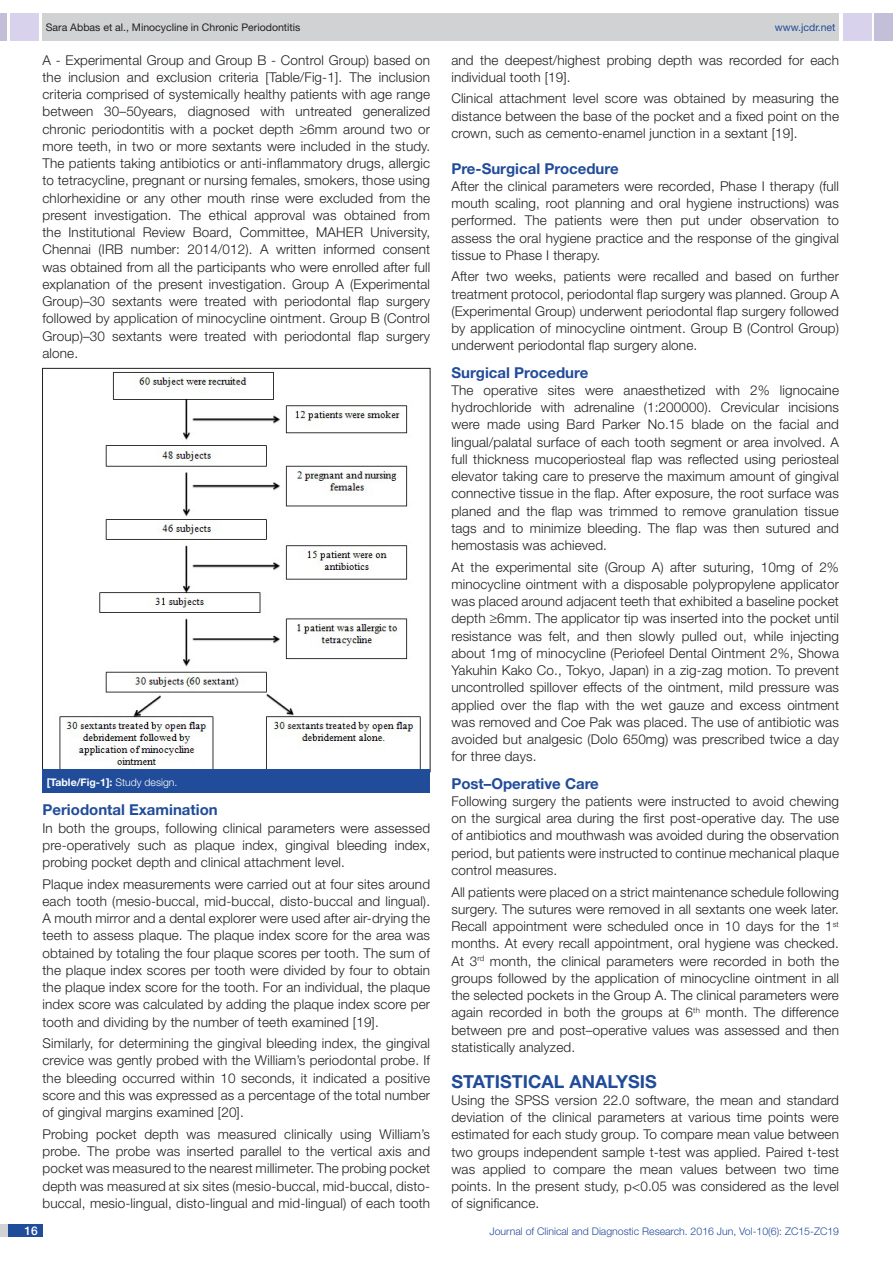
<style>
.page{position:relative;width:893px;height:1263px;background:#fff}
.page>*{position:absolute;margin:0;border:0;box-sizing:border-box;transform-origin:0 0}
.Heading{font:700 18px "Helvetica Neue";color:#214c99}
.Level_2{font:700 15px "Helvetica Neue";color:#214c99}
.Body_text{font:300 13.5px/17.2px "Helvetica Neue";letter-spacing:.01em;color:#231f20;text-align:justify}
.t1{font:500 12px "Helvetica Neue";color:#fff}
.t2{font:300 10.5px "Helvetica Neue";color:#214c99}
.t3{font:10.5px "Helvetica Neue";color:#231f20}
.Table_text{font:700 10.5px "Helvetica Neue";color:#fff}
.t4{font:10.5px "Helvetica Neue";color:#214c99}
.s1{font-weight:300}
</style>
<div class="page">
<div style="left:0;top:13px;width:7px;height:28px;background:#c3bfd8"></div>
<div style="left:10px;top:13px;width:29px;height:28px;background:#d9d2ec"></div>
<div style="left:43px;top:13px;width:796px;height:28px;background:#d1d2d4"></div>
<div style="left:875px;top:13px;width:18px;height:28px;background:#c3bfd8"></div>
<div style="left:843px;top:13px;width:29px;height:28px;background:#d9d2ec"></div>
<div style="left:0;top:1224px;width:43px;height:13px;background:#d1d2d4"></div>
<div style="left:8px;top:1224px;width:35px;height:13px;background:#214c99"></div>
<img style="left:59px;top:370px;width:362px;height:399px">
<div style="left:43px;top:769px;width:387px;height:24px;background:#214c99"></div>
<p class="t3" style="left:46px;top:21px;width:256px">Sara Abbas et al., Minocycline in Chronic Periodontitis</p>
<p class="t4" style="left:775px;top:21px;width:62px">www.jcdr.net</p>
<p class="Body_text" style="left:43px;top:51px;width:389px">A - Experimental Group and Group B - Control Group) based on the inclusion and exclusion criteria [Table/Fig-1]. The inclusion criteria comprised of systemically healthy patients with age range between 30–50years, diagnosed with untreated generalized chronic periodontitis with a pocket depth ≥6mm around two or more teeth, in two or more sextants were included in the study.<br>The patients taking antibiotics or anti-inflammatory drugs, allergic to tetracycline, pregnant or nursing females, smokers, those using chlorhexidine or any other mouth rinse were excluded from the present investigation. The ethical approval was obtained from the Institutional Review Board, Committee, MAHER University, Chennai (IRB number: 2014/012). A written informed consent was obtained from all the participants who were enrolled after full explanation of the present investigation. Group A (Experimental Group)–30 sextants were treated with periodontal flap surgery followed by application of minocycline ointment. Group B (Control Group)–30 sextants were treated with periodontal flap surgery alone.</p>
<p class="Body_text" style="left:451px;top:51px;width:389px">and the deepest/highest probing depth was recorded for each individual tooth [19].</p>
<p class="Body_text" style="left:451px;top:90px;width:389px">Clinical attachment level score was obtained by measuring the distance between the base of the pocket and a fixed point on the crown, such as cemento-enamel junction in a sextant [19].</p>
<p class="Level_2" style="left:451px;top:159px;width:169px">Pre-Surgical Procedure</p>
<p class="Body_text" style="left:451px;top:177px;width:389px">After the clinical parameters were recorded, Phase I therapy (full mouth scaling, root planning and oral hygiene instructions) was performed. The patients were then put under observation to assess the oral hygiene practice and the response of the gingival tissue to Phase I therapy.</p>
<p class="Body_text" style="left:451px;top:268px;width:389px">After two weeks, patients were recalled and based on further treatment protocol, periodontal flap surgery was planned. Group A (Experimental Group) underwent periodontal flap surgery followed by application of minocycline ointment. Group B (Control Group) underwent periodontal flap surgery alone.</p>
<p class="Level_2" style="left:451px;top:363px;width:138px">Surgical Procedure</p>
<p class="Body_text" style="left:451px;top:381px;width:389px">The operative sites were anaesthetized with 2% lignocaine hydrochloride with adrenaline (1:200000). Crevicular incisions were made using Bard Parker No.15 blade on the facial and lingual/palatal surface of each tooth segment or area involved. A full thickness mucoperiosteal flap was reflected using periosteal elevator taking care to preserve the maximum amount of gingival connective tissue in the flap. After exposure, the root surface was planed and the flap was trimmed to remove granulation tissue tags and to minimize bleeding. The flap was then sutured and hemostasis was achieved.</p>
<p class="Body_text" style="left:451px;top:558px;width:389px">At the experimental site (Group A) after suturing, 10mg of 2% minocycline ointment with a disposable polypropylene applicator was placed around adjacent teeth that exhibited a baseline pocket depth ≥6mm. The applicator tip was inserted into the pocket until resistance was felt, and then slowly pulled out, while injecting about 1mg of minocycline (Periofeel Dental Ointment 2%, Showa Yakuhin Kako Co., Tokyo, Japan) in a zig-zag motion. To prevent uncontrolled spillover effects of the ointment, mild pressure was applied over the flap with the wet gauze and excess ointment was removed and Coe Pak was placed. The use of antibiotic was avoided but analgesic (Dolo 650mg) was prescribed twice a day for three days.</p>
<p class="Level_2" style="left:451px;top:774px;width:149px">Post–Operative Care</p>
<p class="Body_text" style="left:451px;top:792px;width:389px">Following surgery the patients were instructed to avoid chewing on the surgical area during the first post-operative day. The use of antibiotics and mouthwash was avoided during the observation period, but patients were instructed to continue mechanical plaque control measures.</p>
<p class="Body_text" style="left:451px;top:883px;width:389px">All patients were placed on a strict maintenance schedule following surgery. The sutures were removed in all sextants one week later.<br>Recall appointment were scheduled once in 10 days for the 1<sup>st </sup>months. At every recall appointment, oral hygiene was checked.<br>At 3<sup>rd</sup> month, the clinical parameters were recorded in both the groups followed by the application of minocycline ointment in all the selected pockets in the Group A. The clinical parameters were again recorded in both the groups at 6<sup>th</sup> month. The difference between pre and post–operative values was assessed and then statistically analyzed.</p>
<p class="Heading" style="left:451px;top:1070px;width:207px">STATISTICAL ANALYSIS</p>
<p class="Body_text" style="left:451px;top:1091px;width:389px">Using the SPSS version 22.0 software, the mean and standard deviation of the clinical parameters at various time points were estimated for each study group. To compare mean value between two groups independent sample t-test was applied. Paired t-test was applied to compare the mean values between two time points. In the present study, p&lt;0.05 was considered as the level of significance.</p>
<p class="Table_text" style="left:47px;top:775px;width:132px">[Table/Fig-1]: <span class="s1">Study design.</span></p>
<p class="Level_2" style="left:43px;top:801px;width:177px">Periodontal Examination</p>
<p class="Body_text" style="left:43px;top:819px;width:389px">In both the groups, following clinical parameters were assessed pre-operatively such as plaque index, gingival bleeding index, probing pocket depth and clinical attachment level.</p>
<p class="Body_text" style="left:43px;top:875px;width:389px">Plaque index measurements were carried out at four sites around each tooth (mesio-buccal, mid-buccal, disto-buccal and lingual).<br>A mouth mirror and a dental explorer were used after air-drying the teeth to assess plaque. The plaque index score for the area was obtained by totaling the four plaque scores per tooth. The sum of the plaque index scores per tooth were divided by four to obtain the plaque index score for the tooth. For an individual, the plaque index score was calculated by adding the plaque index score per tooth and dividing by the number of teeth examined [19].</p>
<p class="Body_text" style="left:43px;top:1034px;width:389px">Similarly, for determining the gingival bleeding index, the gingival crevice was gently probed with the William’s periodontal probe. If the bleeding occurred within 10 seconds, it indicated a positive score and this was expressed as a percentage of the total number of gingival margins examined [20].</p>
<p class="Body_text" style="left:43px;top:1125px;width:389px">Probing pocket depth was measured clinically using William’s probe. The probe was inserted parallel to the vertical axis and pocket was measured to the nearest millimeter. The probing pocket depth was measured at six sites (mesio-buccal, mid-buccal, disto&shy;buccal, mesio-lingual, disto-lingual and mid-lingual) of each tooth</p>
<p class="t1" style="left:24px;top:1223px;width:15px">16</p>
<p class="t2" style="left:489px;top:1225px;width:351px">Journal of Clinical and Diagnostic Research. 2016 Jun, Vol-10(6): ZC15-ZC19</p>
</div>
